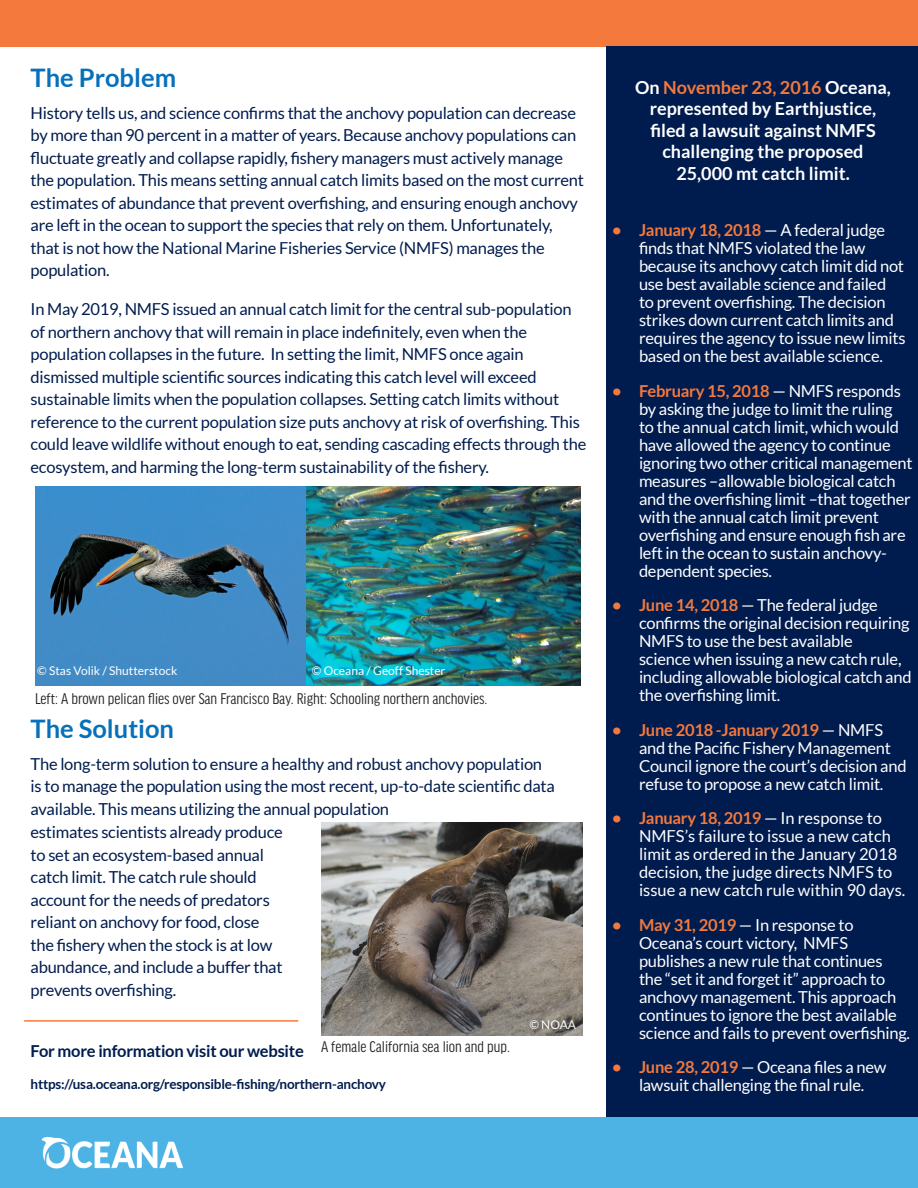
<style>
.page{position:relative;width:918px;height:1188px;background:#fff}
.page>*{position:absolute;margin:0;border:0;box-sizing:border-box;transform-origin:0 0}
.t1{font:700 25.5px "Lato";color:#0770ba}
.t2{font:700 18px/21.6px "Lato";color:#fff;text-align:center}
.t3{font:16.5px/22.5px "Lato";letter-spacing:-.015em;color:#001c4e}
.t4{font:16.5px/18px "Lato";letter-spacing:-.015em;color:#fff}
.t5{font:condensed 16.5px "Good Headline OT";color:#231f20}
.t6{font:700 16.5px "Lato";letter-spacing:-.015em;color:#001c4e}
.t7{font:700 13.5px "Lato";letter-spacing:-.015em;color:#001c4e}
.t8{font:12px "Lato";color:#fff}
.s1{color:#f3793d}
.s2{font-weight:700;color:#f3793d}
</style>
<div class="page">
<div style="left:0;top:0;width:918px;height:46px;background:#f3793d"></div>
<div style="left:606px;top:46px;width:312px;height:1074px;background:#001c4e"></div>
<div style="left:0;top:1118px;width:918px;height:70px;background:#4db3e5"></div>
<img style="left:41px;top:1136px;width:143px;height:33px">
<hr style="left:24px;top:1020px;width:274px;height:2px;background:#f3793d">
<img style="left:35px;top:486px;width:545px;height:200px">
<img style="left:321px;top:822px;width:261px;height:214px">
<p class="t1" style="left:31px;top:63px;width:147px">The Problem</p>
<p class="t3" style="left:31px;top:101px;width:555px">History tells us, and science confirms that the anchovy population can decrease by more than 90 percent in a matter of years. Because anchovy populations can fluctuate greatly and collapse rapidly, fishery managers must actively manage the population. This means setting annual catch limits based on the most current estimates of abundance that prevent overfishing, and ensuring enough anchovy are left in the ocean to support the species that rely on them. Unfortunately, that is not how the National Marine Fisheries Service (NMFS) manages the population.</p>
<p class="t3" style="left:31px;top:298px;width:557px">In May 2019, NMFS issued an annual catch limit for the central sub-population of northern anchovy that will remain in place indefinitely, even when the population collapses in the future. In setting the limit, NMFS once again dismissed multiple scientific sources indicating this catch level will exceed sustainable limits when the population collapses. Setting catch limits without reference to the current population size puts anchovy at risk of overfishing. This could leave wildlife without enough to eat, sending cascading effects through the ecosystem, and harming the long-term sustainability of the fishery.</p>
<p class="t8" style="left:37px;top:664px;width:142px">© Stas Volik / Shutterstock</p>
<p class="t8" style="left:312px;top:664px;width:135px">© Oceana / Geoff Shester</p>
<p class="t5" style="left:35px;top:690px;width:454px">Left: A brown pelican flies over San Francisco Bay. Right: Schooling northern anchovies.</p>
<p class="t1" style="left:31px;top:714px;width:145px">The Solution</p>
<p class="t3" style="left:31px;top:752px;width:526px">The long-term solution to ensure a healthy and robust anchovy population is to manage the population using the most recent, up-to-date scientific data available. This means utilizing the annual population</p>
<p class="t3" style="left:31px;top:821px;width:254px">estimates scientists already produce to set an ecosystem-based annual catch limit. The catch rule should account for the needs of predators reliant on anchovy for food, close the fishery when the stock is at low abundance, and include a buffer that prevents overfishing.</p>
<p class="t5" style="left:321px;top:1038px;width:190px">A female California sea lion and pup.</p>
<p class="t6" style="left:31px;top:1042px;width:275px">For more information visit our website</p>
<p class="t7" style="left:31px;top:1076px;width:357px">https://usa.oceana.org/responsible-fishing/northern-anchovy</p>
<p class="t8" style="left:529px;top:1018px;width:48px">© NOAA</p>
<p class="t2" style="left:635px;top:76px;width:257px">On <span class="s1">November 23, 2016</span> Oceana, represented by Earthjustice, filed a lawsuit against NMFS challenging the proposed<br>25,000 mt catch limit.</p>
<p class="t4" style="left:639px;top:221px;width:268px;text-indent:-27px"><span class="s2">• January 18, 2018</span> — A federal judge finds that NMFS violated the law because its anchovy catch limit did not use best available science and failed<br>to prevent overfishing. The decision strikes down current catch limits and requires the agency to issue new limits based on the best available science.</p>
<p class="t4" style="left:639px;top:382px;width:275px;text-indent:-27px"><span class="s2">• February 15, 2018</span> — NMFS responds by asking the judge to limit the ruling<br>to the annual catch limit, which would have allowed the agency to continue ignoring two other critical management measures –allowable biological catch and the overfishing limit –that together with the annual catch limit prevent overfishing and ensure enough fish are left in the ocean to sustain anchovy&shy;dependent species.</p>
<p class="t4" style="left:639px;top:596px;width:274px;text-indent:-27px"><span class="s2">• June 14, 2018</span> — The federal judge confirms the original decision requiring NMFS to use the best available<br>science when issuing a new catch rule, including allowable biological catch and the overfishing limit.</p>
<p class="t4" style="left:639px;top:721px;width:269px;text-indent:-27px"><span class="s2">• June 2018 -January 2019</span> — NMFS and the Pacific Fishery Management Council ignore the court’s decision and refuse to propose a new catch limit.</p>
<p class="t4" style="left:639px;top:809px;width:268px;text-indent:-27px"><span class="s2">• January 18, 2019</span> — In response to NMFS’s failure to issue a new catch limit as ordered in the January 2018 decision, the judge directs NMFS to issue a new catch rule within 90 days.</p>
<p class="t4" style="left:639px;top:916px;width:273px;text-indent:-27px"><span class="s2">• May 31, 2019</span> — In response to Oceana’s court victory, NMFS publishes a new rule that continues the “set it and forget it” approach to anchovy management. This approach continues to ignore the best available science and fails to prevent overfishing.</p>
<p class="t4" style="left:612px;top:1058px;width:276px;text-align:center"><span class="s2">• June 28, 2019</span> — Oceana files a new lawsuit challenging the final rule.</p>
</div>
